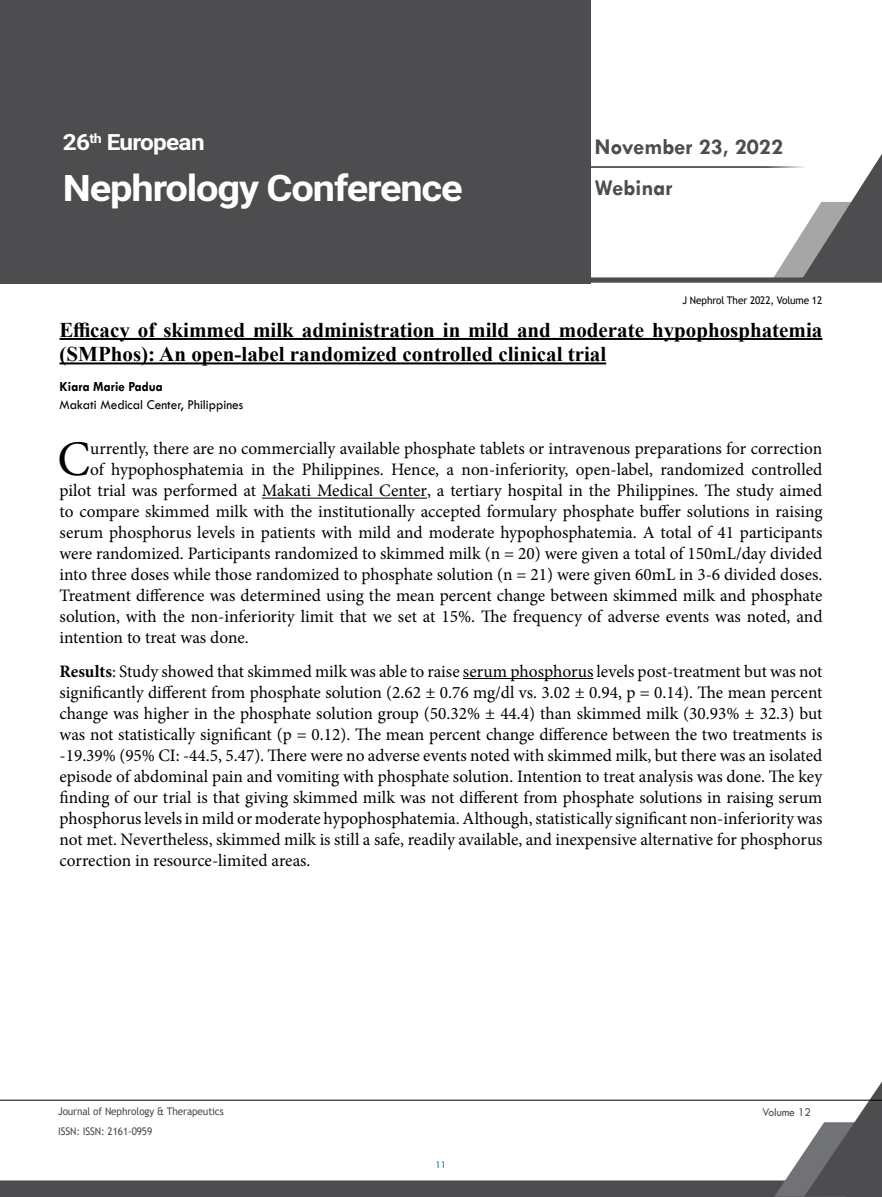
<style>
.page{position:relative;width:882px;height:1197px;background:#fff}
.page>*{position:absolute;margin:0;border:0;box-sizing:border-box;transform-origin:0 0}
.t1{font:49.88px "Minion Pro";color:#000}
.t2{font:700 36.57px "Roboto";letter-spacing:-.03em;color:#fff;scale:1.09 1}
.t3{font:700 22.75px/41.1px "Tw Cen";color:#4d4d4f}
.t4{font:700 22.4px "Roboto";letter-spacing:-.03em;color:#fff;scale:1.09 1}
.t5{font:700 21px/24.5px "Times New Roman";color:#000}
.t6{font:17.5px/21px "Minion Pro";color:#000;text-align:justify}
.t7{font:14px "Tw Cen";color:#000;scale:.95 1}
.t8{font:700 14px "Tw Cen";color:#000;scale:.95 1}
.t9{font:12.25px "Tw Cen";letter-spacing:-.01em;color:#4d4d4f;scale:.95 1}
.t10{font:10.5px "Trebuchet MS";letter-spacing:-.01em;color:#4d4d4f;scale:.95 1}
.t11{font:10.5px "Trebuchet MS";letter-spacing:-.01em;color:#000;scale:.95 1}
.t12{font:10.5px "Tw Cen";color:#15697e;scale:.95 1}
.s1{font-weight:700}
</style>
<div class="page">
<svg style="left:0;top:1081px;width:882px;height:116px"></svg>
<hr style="left:0;top:1100px;width:882px;height:1px;background:#000">
<div style="left:0;top:0;width:590px;height:283px;background:#4d4d4f"></div>
<svg style="left:590px;top:153px;width:292px;height:130px"></svg>
<hr style="left:60px;top:338px;width:762px;height:2px;background:#000">
<hr style="left:60px;top:362px;width:546px;height:2px;background:#000">
<hr style="left:262px;top:498px;width:165px;height:1px;background:#000">
<hr style="left:463px;top:678px;width:130px;height:1px;background:#000">
<p class="t4" style="left:63px;top:127px;width:132px">26<sup>th</sup> European</p>
<h2 class="t2" style="left:63px;top:162px;width:368px">Nephrology Conference</h2>
<h3 class="t3" style="left:595px;top:126px;width:190px">November 23, 2022<br>Webinar</h3>
<p class="t11" style="left:682px;top:293px;width:149px">J Nephrol Ther 2022, Volume 12</p>
<p class="t5" style="left:60px;top:317px;width:764px">Efficacy of skimmed milk administration in mild and moderate hypophosphatemia (SMPhos): An open-label randomized controlled clinical trial</p>
<p class="t8" style="left:60px;top:378px;width:110px">Kiara Marie Padua</p>
<p class="t7" style="left:60px;top:396px;width:195px">Makati Medical Center, Philippines</p>
<h1 class="t1" style="left:57px;top:426px;width:34px">C</h1>
<p class="t6" style="left:90px;top:438px;width:734px">urrently, there are no commercially available phosphate tablets or intravenous preparations for correction</p>
<p class="t6" style="left:90px;top:459px;width:734px">of hypophosphatemia in the Philippines. Hence, a non-inferiority, open-label, randomized controlled</p>
<p class="t6" style="left:60px;top:480px;width:764px">pilot trial was performed at Makati Medical Center, a tertiary hospital in the Philippines. The study aimed</p>
<p class="t6" style="left:60px;top:501px;width:764px">to compare skimmed milk with the institutionally accepted formulary phosphate buffer solutions in raising</p>
<p class="t6" style="left:60px;top:522px;width:764px">serum phosphorus levels in patients with mild and moderate hypophosphatemia. A total of 41 participants</p>
<p class="t6" style="left:60px;top:543px;width:764px">were randomized. Participants randomized to skimmed milk (n = 20) were given a total of 150mL/day divided</p>
<p class="t6" style="left:60px;top:564px;width:764px">into three doses while those randomized to phosphate solution (n = 21) were given 60mL in 3-6 divided doses.</p>
<p class="t6" style="left:60px;top:585px;width:764px">Treatment difference was determined using the mean percent change between skimmed milk and phosphate</p>
<p class="t6" style="left:60px;top:606px;width:764px">solution, with the non-inferiority limit that we set at 15%. The frequency of adverse events was noted, and</p>
<p class="t6" style="left:60px;top:627px;width:191px">intention to treat was done.</p>
<p class="t6" style="left:60px;top:661px;width:765px"><span class="s1">Results</span>: Study showed that skimmed milk was able to raise serum phosphorus levels post-treatment but was not significantly different from phosphate solution (2.62 ± 0.76 mg/dl vs. 3.02 ± 0.94, p = 0.14). The mean percent change was higher in the phosphate solution group (50.32% ± 44.4) than skimmed milk (30.93% ± 32.3) but was not statistically significant (p = 0.12). The mean percent change difference between the two treatments is -19.39% (95% CI: -44.5, 5.47). There were no adverse events noted with skimmed milk, but there was an isolated episode of abdominal pain and vomiting with phosphate solution. Intention to treat analysis was done. The key finding of our trial is that giving skimmed milk was not different from phosphate solutions in raising serum phosphorus levels in mild or moderate hypophosphatemia. Although, statistically significant non-inferiority was not met. Nevertheless, skimmed milk is still a safe, readily available, and inexpensive alternative for phosphorus correction in resource-limited areas.</p>
<p class="t10" style="left:58px;top:1105px;width:176px">Journal of Nephrology &amp; Therapeutics</p>
<p class="t9" style="left:762px;top:1104px;width:53px">Volume 12</p>
<p class="t10" style="left:58px;top:1125px;width:101px">ISSN: ISSN: 2161-0959</p>
<p class="t12" style="left:436px;top:1159px;width:13px">11</p>
</div>
